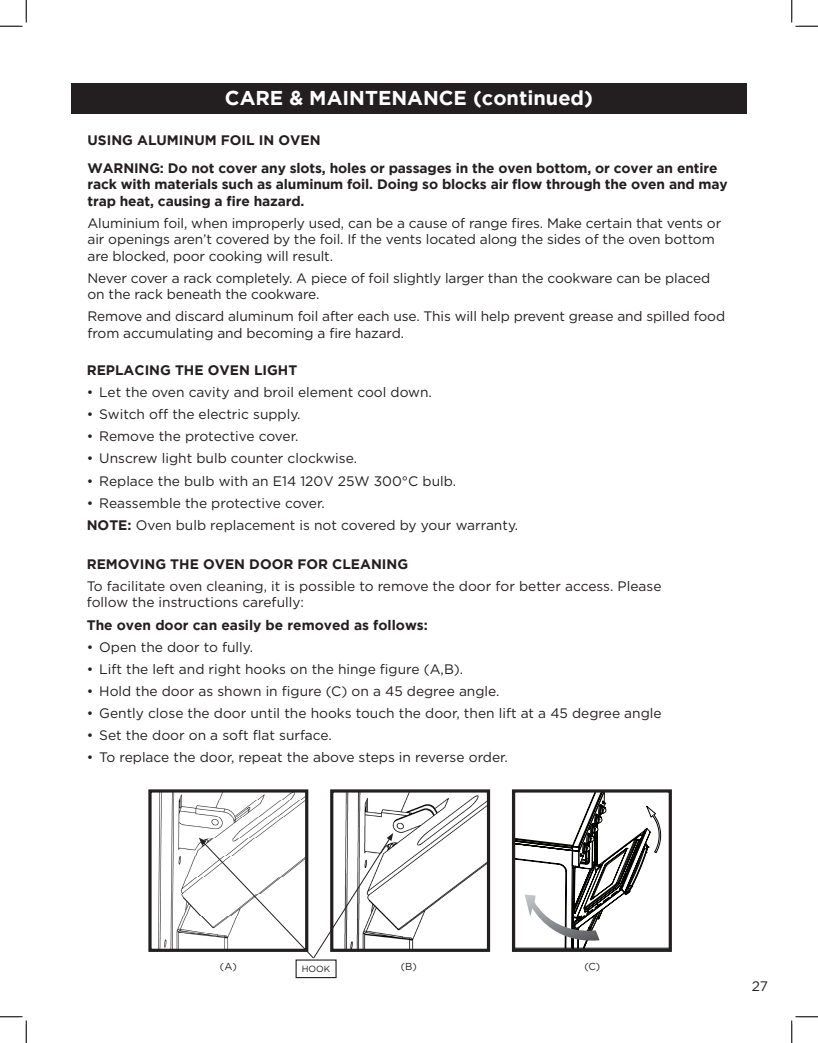
<style>
.page{position:relative;width:818px;height:1043px;background:#fff}
.page>*{position:absolute;margin:0;border:0;box-sizing:border-box;transform-origin:0 0}
.t1{font:700 20px "Gotham";color:#fff}
.t2{font:13.75px/16.5px "Gotham";letter-spacing:-.01em;color:#231f20}
.t3{font:700 13.75px/27.8px "Gotham";letter-spacing:-.01em;color:#231f20}
.t4{font:10.12px "Gotham";color:#231f20}
.t5{font:9px "Gotham";color:#231f20}
.s1{font-weight:700}
</style>
<div class="page">
<div style="left:72px;top:83px;width:675px;height:30px;background:#231f20"></div>
<img style="left:345px;top:793px;width:141px;height:154px">
<div style="left:330px;top:789px;width:160px;height:162px;border:3px solid #231f20"></div>
<img style="left:158px;top:793px;width:146px;height:154px">
<div style="left:148px;top:789px;width:160px;height:162px;border:3px solid #231f20"></div>
<svg style="left:199px;top:833px;width:194px;height:125px"></svg>
<div style="left:512px;top:789px;width:159px;height:162px;border:3px solid #231f20"></div>
<svg style="left:514px;top:791px;width:156px;height:161px"></svg>
<div style="left:295px;top:959px;width:41px;height:19px;border:1px solid #231f20"></div>
<svg style="left:0;top:0;width:27px;height:27px"></svg>
<svg style="left:0;top:1016px;width:27px;height:26px"></svg>
<svg style="left:791px;top:0;width:27px;height:27px"></svg>
<svg style="left:791px;top:1016px;width:27px;height:26px"></svg>
<h1 class="t1" style="left:225px;top:86px;width:369px">CARE &amp; MAINTENANCE (continued)</h1>
<p class="t3" style="left:88px;top:126px;width:631px">USING ALUMINUM FOIL IN OVEN<br>WARNING: Do not cover any slots, holes or passages in the oven bottom, or cover an entire</p>
<p class="t3" style="left:88px;top:175px;width:641px;line-height:16.5px">rack with materials such as aluminum foil. Doing so blocks air flow through the oven and may trap heat, causing a fire hazard.</p>
<p class="t2" style="left:88px;top:214px;width:635px">Aluminium foil, when improperly used, can be a cause of range fires. Make certain that vents or air openings aren’t covered by the foil. If the vents located along the sides of the oven bottom are blocked, poor cooking will result.</p>
<p class="t2" style="left:88px;top:269px;width:624px">Never cover a rack completely. A piece of foil slightly larger than the cookware can be placed on the rack beneath the cookware.</p>
<p class="t2" style="left:88px;top:308px;width:639px">Remove and discard aluminum foil after each use. This will help prevent grease and spilled food from accumulating and becoming a fire hazard.</p>
<p class="t3" style="left:87px;top:356px;width:212px">REPLACING THE OVEN LIGHT</p>
<p class="t2" style="left:87px;top:383px;width:346px">• Let the oven cavity and broil element cool down.</p>
<p class="t2" style="left:87px;top:406px;width:215px">• Switch off the electric supply.</p>
<p class="t2" style="left:87px;top:428px;width:213px">• Remove the protective cover.</p>
<p class="t2" style="left:87px;top:450px;width:272px">• Unscrew light bulb counter clockwise.</p>
<p class="t2" style="left:87px;top:472px;width:371px">• Replace the bulb with an E14 120V 25W 300°C bulb.</p>
<p class="t2" style="left:87px;top:491px;width:433px;line-height:22.1px">• Reassemble the protective cover.<br><span class="s1">NOTE:</span> Oven bulb replacement is not covered by your warranty.</p>
<p class="t3" style="left:87px;top:549px;width:323px">REMOVING THE OVEN DOOR FOR CLEANING</p>
<p class="t2" style="left:87px;top:577px;width:576px">To facilitate oven cleaning, it is possible to remove the door for better access. Please follow the instructions carefully:</p>
<p class="t3" style="left:87px;top:610px;width:342px">The oven door can easily be removed as follows:</p>
<p class="t2" style="left:87px;top:638px;width:168px">• Open the door to fully.</p>
<p class="t2" style="left:87px;top:660px;width:378px">• Lift the left and right hooks on the hinge figure (A,B).</p>
<p class="t2" style="left:87px;top:682px;width:414px">• Hold the door as shown in figure (C) on a 45 degree angle.</p>
<p class="t2" style="left:87px;top:704px;width:576px">• Gently close the door until the hooks touch the door, then lift at a 45 degree angle</p>
<p class="t2" style="left:87px;top:727px;width:246px">• Set the door on a soft flat surface.</p>
<p class="t2" style="left:87px;top:749px;width:422px">• To replace the door, repeat the above steps in reverse order.</p>
<p class="t4" style="left:220px;top:959px;width:18px">(A)</p>
<p class="t5" style="left:302px;top:963px;width:30px">HOOK</p>
<p class="t4" style="left:401px;top:959px;width:18px">(B)</p>
<p class="t4" style="left:584px;top:959px;width:17px">(C)</p>
<p class="t2" style="left:751px;top:977px;width:18px">27</p>
</div>
